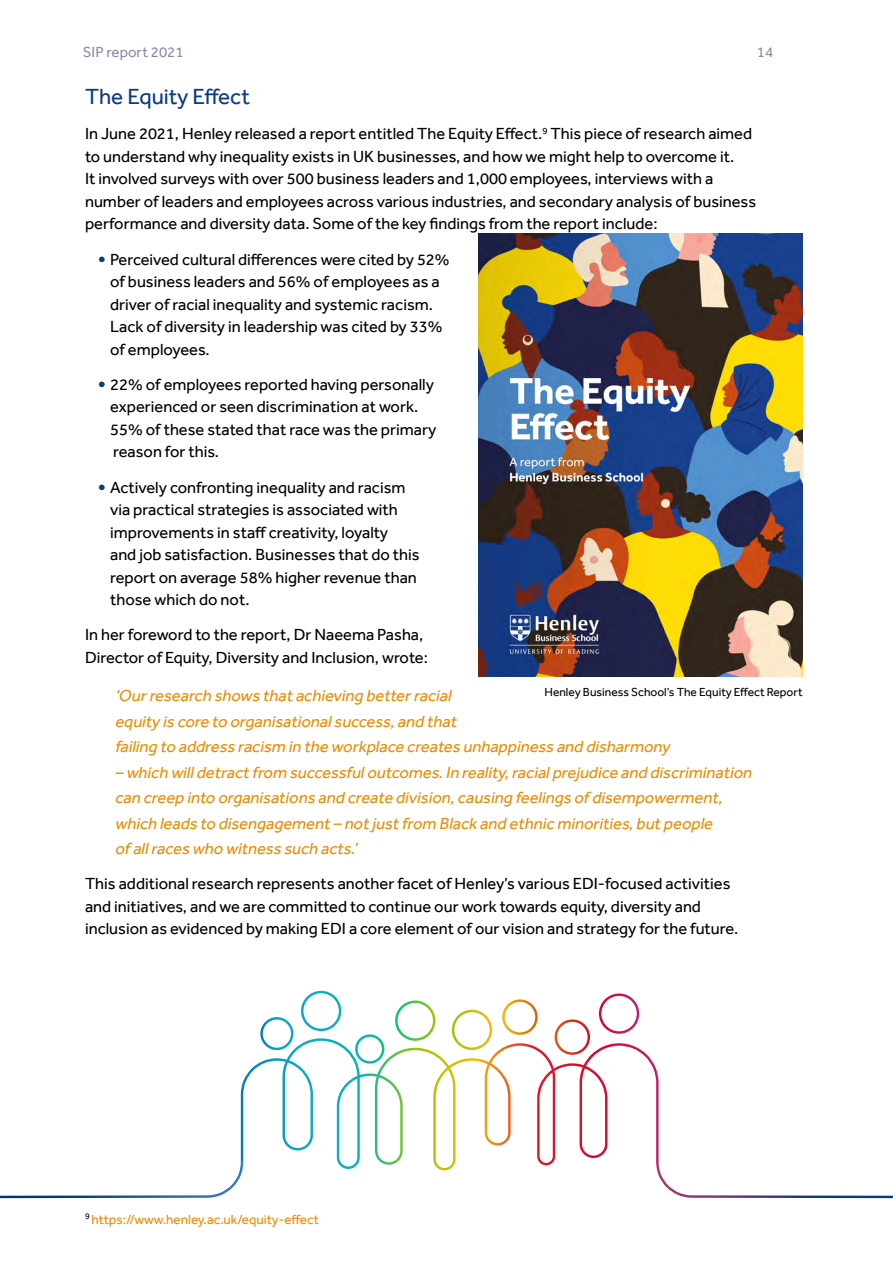
<style>
.page{position:relative;width:893px;height:1263px;background:#fff}
.page>*{position:absolute;margin:0;border:0;box-sizing:border-box;transform-origin:0 0}
.t1{font:22.5px "Effra";color:#0a3b85}
.t2{font:16.5px/22.5px "Effra";color:#000}
.t3{font:italic 16.5px/25.5px "Effra";color:#ed8b00}
.t4{font:15px "Effra";color:#898da6}
.t5{font:13.5px "Effra";color:#ed8b00}
.t6{font:12px "Effra";color:#000}
.s1{font-size:22.5px;color:#0a3b85}
</style>
<div class="page">
<img style="left:479px;top:234px;width:324px;height:442px">
<svg style="left:241px;top:1041px;width:410px;height:129px"></svg>
<svg style="left:260px;top:1017px;width:33px;height:33px"></svg>
<svg style="left:355px;top:1034px;width:29px;height:29px"></svg>
<svg style="left:502px;top:999px;width:36px;height:36px"></svg>
<svg style="left:555px;top:1019px;width:35px;height:36px"></svg>
<svg style="left:301px;top:991px;width:40px;height:40px"></svg>
<svg style="left:395px;top:1000px;width:40px;height:41px"></svg>
<svg style="left:452px;top:1010px;width:40px;height:40px"></svg>
<svg style="left:599px;top:993px;width:40px;height:41px"></svg>
<svg style="left:0;top:1161px;width:243px;height:37px"></svg>
<svg style="left:656px;top:1161px;width:237px;height:37px"></svg>
<p class="t4" style="left:83px;top:43px;width:102px">SIP report 2021</p>
<p class="t4" style="left:757px;top:43px;width:18px">14</p>
<h1 class="t1" style="left:85px;top:83px;width:166px">The Equity Effect</h1>
<p class="t2" style="left:85px;top:122px;width:673px">In June 2021, Henley released a report entitled The Equity Effect.<sup>9</sup> This piece of research aimed to understand why inequality exists in UK businesses, and how we might help to overcome it.<br>It involved surveys with over 500 business leaders and 1,000 employees, interviews with a number of leaders and employees across various industries, and secondary analysis of business performance and diversity data. Some of the key findings from the report include:</p>
<p class="t2" style="left:110px;top:248px;width:341px;text-indent:-12px"><span class="s1">•</span> Perceived cultural differences were cited by 52% of business leaders and 56% of employees as a driver of racial inequality and systemic racism.<br>Lack of diversity in leadership was cited by 33% of employees.</p>
<p class="t2" style="left:110px;top:373px;width:328px;text-indent:-12px"><span class="s1">•</span> 22% of employees reported having personally experienced or seen discrimination at work.<br>55% of these stated that race was the primary reason for this.</p>
<p class="t2" style="left:110px;top:476px;width:311px;text-indent:-12px"><span class="s1">•</span> Actively confronting inequality and racism via practical strategies is associated with improvements in staff creativity, loyalty<br>and job satisfaction. Businesses that do this report on average 58% higher revenue than those which do not.</p>
<p class="t2" style="left:85px;top:623px;width:344px">In her foreword to the report, Dr Naeema Pasha,<br>Director of Equity, Diversity and Inclusion, wrote:</p>
<p class="t3" style="left:115px;top:683px;width:560px">‘Ourresearch shows thatachieving betterracial<br>equity is core to organisationalsuccess,and that<br>failing to address racism in the workplace creates unhappiness and disharmony</p>
<p class="t3" style="left:115px;top:759px;width:642px">– which willdetractfrom successfuloutcomes.In reality,racialprejudice and discrimination can creep into organisations and create division,causing feelings of disempowerment, which leads to disengagement– notjustfrom Black and ethnic minorities,butpeople<br>of allraces who witness such acts.’</p>
<p class="t2" style="left:85px;top:872px;width:655px">This additional research represents another facet of Henley’s various EDI-focused activities and initiatives, and we are committed to continue our work towards equity, diversity and inclusion as evidenced by making EDI a core element of our vision and strategy for the future.</p>
<p class="t6" style="left:544px;top:684px;width:260px">Henley Business School’s The Equity Effect Report</p>
<p class="t5" style="left:85px;top:1211px;width:235px"><sup>9</sup> https://www.henley.ac.uk/equity-effect</p>
</div>
